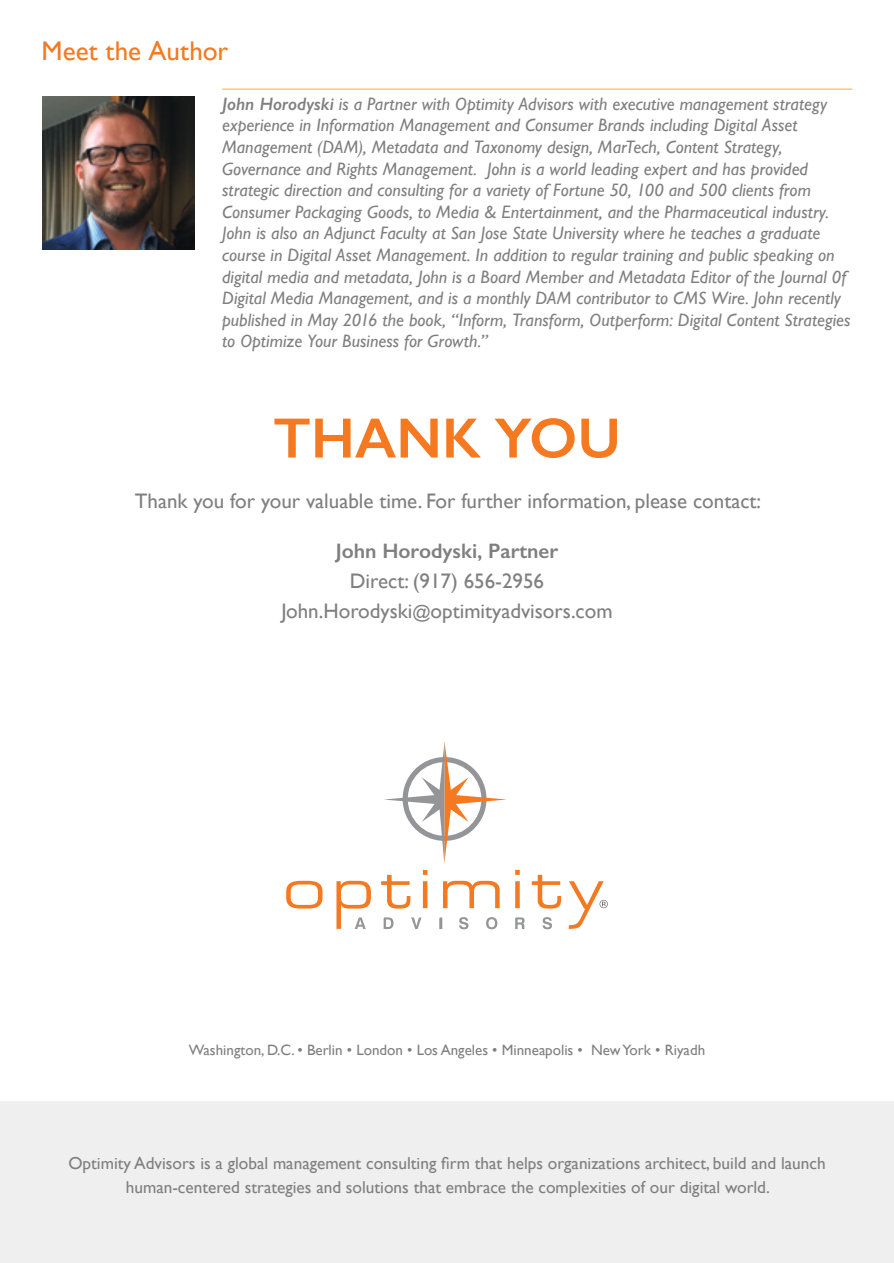
<style>
.page{position:relative;width:894px;height:1263px;background:#fff}
.page>*{position:absolute;margin:0;border:0;box-sizing:border-box;transform-origin:0 0}
.t1{font:600 57px "Gill Sans";color:#f47921}
.t2{font:27px "Gill Sans";letter-spacing:.005em;color:#f47921}
.t3{font:21px/30px "Gill Sans";color:#7f7f80;text-align:center}
.t4{font:600 21px "Gill Sans";color:#7f7f80}
.t5{font:italic 18px/21.6px "Gill Sans";color:#7f7f80}
.t6{font:17.25px/24px "Gill Sans";color:#7f7f80;text-align:center}
.t7{font:15px "Gill Sans";color:#7f7f80}
.s1{font-weight:600}
.s2{font-size:18px}
</style>
<div class="page">
<div style="left:0;top:1101px;width:893px;height:162px;background:#f0efef"></div>
<svg style="left:384px;top:741px;width:122px;height:122px"></svg>
<svg style="left:286px;top:880px;width:36px;height:28px"></svg>
<svg style="left:381px;top:875px;width:29px;height:33px"></svg>
<svg style="left:423px;top:870px;width:4px;height:38px"></svg>
<svg style="left:443px;top:880px;width:56px;height:28px"></svg>
<svg style="left:515px;top:870px;width:4px;height:38px"></svg>
<svg style="left:531px;top:875px;width:30px;height:33px"></svg>
<svg style="left:336px;top:880px;width:35px;height:49px"></svg>
<svg style="left:383px;top:917px;width:10px;height:12px"></svg>
<svg style="left:411px;top:917px;width:10px;height:12px"></svg>
<svg style="left:439px;top:917px;width:3px;height:12px"></svg>
<svg style="left:459px;top:917px;width:9px;height:12px"></svg>
<svg style="left:486px;top:917px;width:11px;height:12px"></svg>
<svg style="left:515px;top:917px;width:9px;height:12px"></svg>
<svg style="left:542px;top:917px;width:9px;height:12px"></svg>
<svg style="left:568px;top:881px;width:39px;height:48px"></svg>
<hr style="left:222px;top:89px;width:630px;height:1px;background:#f8b318">
<img style="left:42px;top:97px;width:153px;height:153px">
<h2 class="t2" style="left:42px;top:35px;width:188px">Meet the Author</h2>
<p class="t5" style="left:222px;top:93px;width:629px"><span class="s1">John Horodyski</span> is a Partner with Optimity Advisors with executive management strategy experience in Information Management and Consumer Brands including Digital Asset Management (DAM), Metadata and Taxonomy design, MarTech, Content Strategy, Governance and Rights Management. John is a world leading expert and has provided strategic direction and consulting for a variety of Fortune 50, 100 and 500 clients from Consumer Packaging Goods, to Media &amp; Entertainment, and the Pharmaceutical industry.<br>John is also an Adjunct Faculty at San Jose State University where he teaches a graduate course in Digital Asset Management. In addition to regular training and public speaking on digital media and metadata, John is a Board Member and Metadata Editor of the Journal 0f Digital Media Management, and is a monthly DAM contributor to CMS Wire. John recently published in May 2016 the book, “Inform, Transform, Outperform: Digital Content Strategies to Optimize Your Business for Growth.”</p>
<h1 class="t1" style="left:273px;top:404px;width:349px">THANK YOU</h1>
<p class="t3" style="left:135px;top:485px;width:627px">Thank you for your valuable time. For further information, please contact:</p>
<p class="t4" style="left:335px;top:538px;width:224px">John Horodyski, Partner</p>
<p class="t3" style="left:281px;top:566px;width:332px">Direct: (917) 656-2956<br>John.Horodyski<span class="s2">@</span>optimityadvisors.com</p>
<p class="t7" style="left:189px;top:1041px;width:517px">Washington, D.C. • Berlin • London • Los Angeles • Minneapolis • New York • Riyadh</p>
<p class="t6" style="left:68px;top:1150px;width:758px">Optimity Advisors is a global management consulting firm that helps organizations architect, build and launch human-centered strategies and solutions that embrace the complexities of our digital world.</p>
</div>
